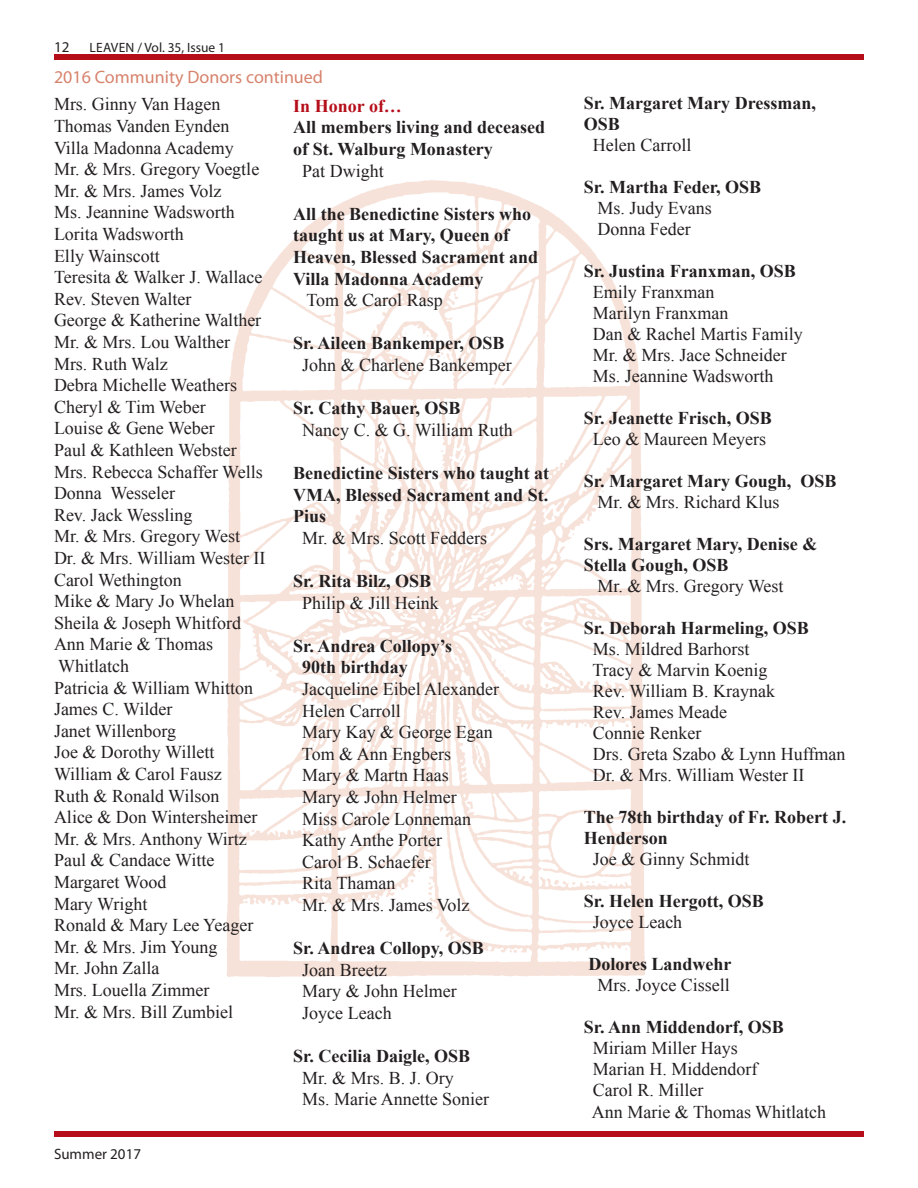
<style>
.page{position:relative;width:918px;height:1188px;background:#fff}
.page>*{position:absolute;margin:0;border:0;box-sizing:border-box;transform-origin:0 0}
.t1{font:18px/21.6px "Times New Roman";color:#231f20}
.t2{font:700 18px/21.6px "Times New Roman";color:#231f20}
.t3{font:18px "Myriad Pro";color:#d7836d}
.t4{font:700 18px "Times New Roman";color:#b50e1a}
.t5{font:15px "Myriad Pro";color:#231f20}
.t6{font:13.5px "Myriad Pro";color:#231f20}
</style>
<div class="page">
<div style="left:54px;top:54px;width:810px;height:6px;background:#b50e1a"></div>
<div style="left:54px;top:1131px;width:810px;height:6px;background:#b50e1a"></div>
<img style="left:226px;top:180px;width:419px;height:797px">
<p class="t5" style="left:54px;top:37px;width:17px">12</p>
<p class="t6" style="left:90px;top:39px;width:137px">Leaven / Vol. 35, Issue 1</p>
<p class="t3" style="left:54px;top:66px;width:271px">2016 Community Donors continued</p>
<p class="t1" style="left:54px;top:93px;width:213px">Mrs. Ginny Van Hagen<br>Thomas Vanden Eynden<br>Villa Madonna Academy<br>Mr. &amp; Mrs. Gregory Voegtle<br>Mr. &amp; Mrs. James Volz<br>Ms. Jeannine Wadsworth<br>Lorita Wadsworth<br>Elly Wainscott<br>Teresita &amp; Walker J. Wallace<br>Rev. Steven Walter<br>George &amp; Katherine Walther<br>Mr. &amp; Mrs. Lou Walther<br>Mrs. Ruth Walz<br>Debra Michelle Weathers<br>Cheryl &amp; Tim Weber<br>Louise &amp; Gene Weber<br>Paul &amp; Kathleen Webster<br>Mrs. Rebecca Schaffer Wells<br>Donna Wesseler<br>Rev. Jack Wessling<br>Mr. &amp; Mrs. Gregory West<br>Dr. &amp; Mrs. William Wester II<br>Carol Wethington<br>Mike &amp; Mary Jo Whelan<br>Sheila &amp; Joseph Whitford<br>Ann Marie &amp; Thomas<br>Whitlatch<br>Patricia &amp; William Whitton<br>James C. Wilder<br>Janet Willenborg<br>Joe &amp; Dorothy Willett<br>William &amp; Carol Fausz<br>Ruth &amp; Ronald Wilson<br>Alice &amp; Don Wintersheimer<br>Mr. &amp; Mrs. Anthony Wirtz<br>Paul &amp; Candace Witte<br>Margaret Wood<br>Mary Wright<br>Ronald &amp; Mary Lee Yeager<br>Mr. &amp; Mrs. Jim Young<br>Mr. John Zalla<br>Mrs. Louella Zimmer<br>Mr. &amp; Mrs. Bill Zumbiel</p>
<p class="t4" style="left:293px;top:93px;width:110px">In Honor of…</p>
<p class="t2" style="left:293px;top:116px;width:253px">All members living and deceased of St. Walburg Monastery</p>
<p class="t1" style="left:302px;top:159px;width:83px">Pat Dwight</p>
<p class="t2" style="left:293px;top:202px;width:246px">All the Benedictine Sisters who taught us at Mary, Queen of<br>Heaven, Blessed Sacrament and<br>Villa Madonna Academy</p>
<p class="t1" style="left:306px;top:289px;width:138px">Tom &amp; Carol Rasp</p>
<p class="t2" style="left:293px;top:332px;width:213px">Sr. Aileen Bankemper, OSB</p>
<p class="t1" style="left:302px;top:354px;width:211px">John &amp; Charlene Bankemper</p>
<p class="t2" style="left:293px;top:397px;width:169px">Sr. Cathy Bauer, OSB</p>
<p class="t1" style="left:302px;top:419px;width:212px">Nancy C. &amp; G. William Ruth</p>
<p class="t2" style="left:293px;top:462px;width:257px;text-align:justify">Benedictine Sisters who taught at VMA, Blessed Sacrament and St.<br>Pius</p>
<p class="t1" style="left:302px;top:527px;width:187px">Mr. &amp; Mrs. Scott Fedders</p>
<p class="t2" style="left:293px;top:570px;width:139px">Sr. Rita Bilz, OSB</p>
<p class="t1" style="left:302px;top:591px;width:138px">Philip &amp; Jill Heink</p>
<p class="t2" style="left:302px;top:634px;width:151px;text-indent:-9px">Sr. Andrea Collopy’s<br>90th birthday</p>
<p class="t1" style="left:302px;top:678px;width:199px">Jacqueline Eibel Alexander<br>Helen Carroll<br>Mary Kay &amp; George Egan<br>Tom &amp; Ann Engbers<br>Mary &amp; Martn Haas<br>Mary &amp; John Helmer<br>Miss Carole Lonneman<br>Kathy Anthe Porter<br>Carol B. Schaefer<br>Rita Thaman<br>Mr. &amp; Mrs. James Volz</p>
<p class="t2" style="left:293px;top:937px;width:192px">Sr. Andrea Collopy, OSB</p>
<p class="t1" style="left:302px;top:959px;width:156px">Joan Breetz<br>Mary &amp; John Helmer<br>Joyce Leach</p>
<p class="t2" style="left:293px;top:1045px;width:178px">Sr. Cecilia Daigle, OSB</p>
<p class="t1" style="left:302px;top:1067px;width:188px">Mr. &amp; Mrs. B. J. Ory<br>Ms. Marie Annette Sonier</p>
<p class="t5" style="left:54px;top:1144px;width:89px">Summer 2017</p>
<p class="t2" style="left:584px;top:92px;width:234px;line-height:21px">Sr. Margaret Mary Dressman,<br>OSB</p>
<p class="t1" style="left:593px;top:134px;width:100px">Helen Carroll</p>
<p class="t2" style="left:584px;top:176px;width:179px">Sr. Martha Feder, OSB</p>
<p class="t1" style="left:597px;top:197px;width:116px;line-height:21px">Ms. Judy Evans<br>Donna Feder</p>
<p class="t2" style="left:584px;top:260px;width:213px">Sr. Justina Franxman, OSB</p>
<p class="t1" style="left:593px;top:281px;width:211px;line-height:21px">Emily Franxman<br>Marilyn Franxman<br>Dan &amp; Rachel Martis Family<br>Mr. &amp; Mrs. Jace Schneider<br>Ms. Jeannine Wadsworth</p>
<p class="t2" style="left:584px;top:407px;width:189px">Sr. Jeanette Frisch, OSB</p>
<p class="t1" style="left:593px;top:428px;width:175px">Leo &amp; Maureen Meyers</p>
<p class="t2" style="left:584px;top:470px;width:254px">Sr. Margaret Mary Gough, OSB</p>
<p class="t1" style="left:597px;top:491px;width:183px">Mr. &amp; Mrs. Richard Klus</p>
<p class="t2" style="left:584px;top:533px;width:235px;line-height:21px">Srs. Margaret Mary, Denise &amp;<br>Stella Gough, OSB</p>
<p class="t1" style="left:597px;top:575px;width:188px">Mr. &amp; Mrs. Gregory West</p>
<p class="t2" style="left:584px;top:617px;width:226px">Sr. Deborah Harmeling, OSB</p>
<p class="t1" style="left:593px;top:638px;width:254px;line-height:21px">Ms. Mildred Barhorst<br>Tracy &amp; Marvin Koenig<br>Rev. William B. Kraynak<br>Rev. James Meade<br>Connie Renker<br>Drs. Greta Szabo &amp; Lynn Huffman<br>Dr. &amp; Mrs. William Wester II</p>
<p class="t2" style="left:584px;top:806px;width:264px;line-height:21px">The 78th birthday of Fr. Robert J.<br>Henderson</p>
<p class="t1" style="left:593px;top:848px;width:158px">Joe &amp; Ginny Schmidt</p>
<p class="t2" style="left:584px;top:890px;width:181px">Sr. Helen Hergott, OSB</p>
<p class="t1" style="left:593px;top:911px;width:91px">Joyce Leach</p>
<p class="t2" style="left:588px;top:953px;width:145px">Dolores Landwehr</p>
<p class="t1" style="left:597px;top:974px;width:134px">Mrs. Joyce Cissell</p>
<p class="t2" style="left:584px;top:1016px;width:201px">Sr. Ann Middendorf, OSB</p>
<p class="t1" style="left:592px;top:1037px;width:236px;line-height:21.1px">Miriam Miller Hays<br>Marian H. Middendorf<br>Carol R. Miller<br>Ann Marie &amp; Thomas Whitlatch</p>
</div>
